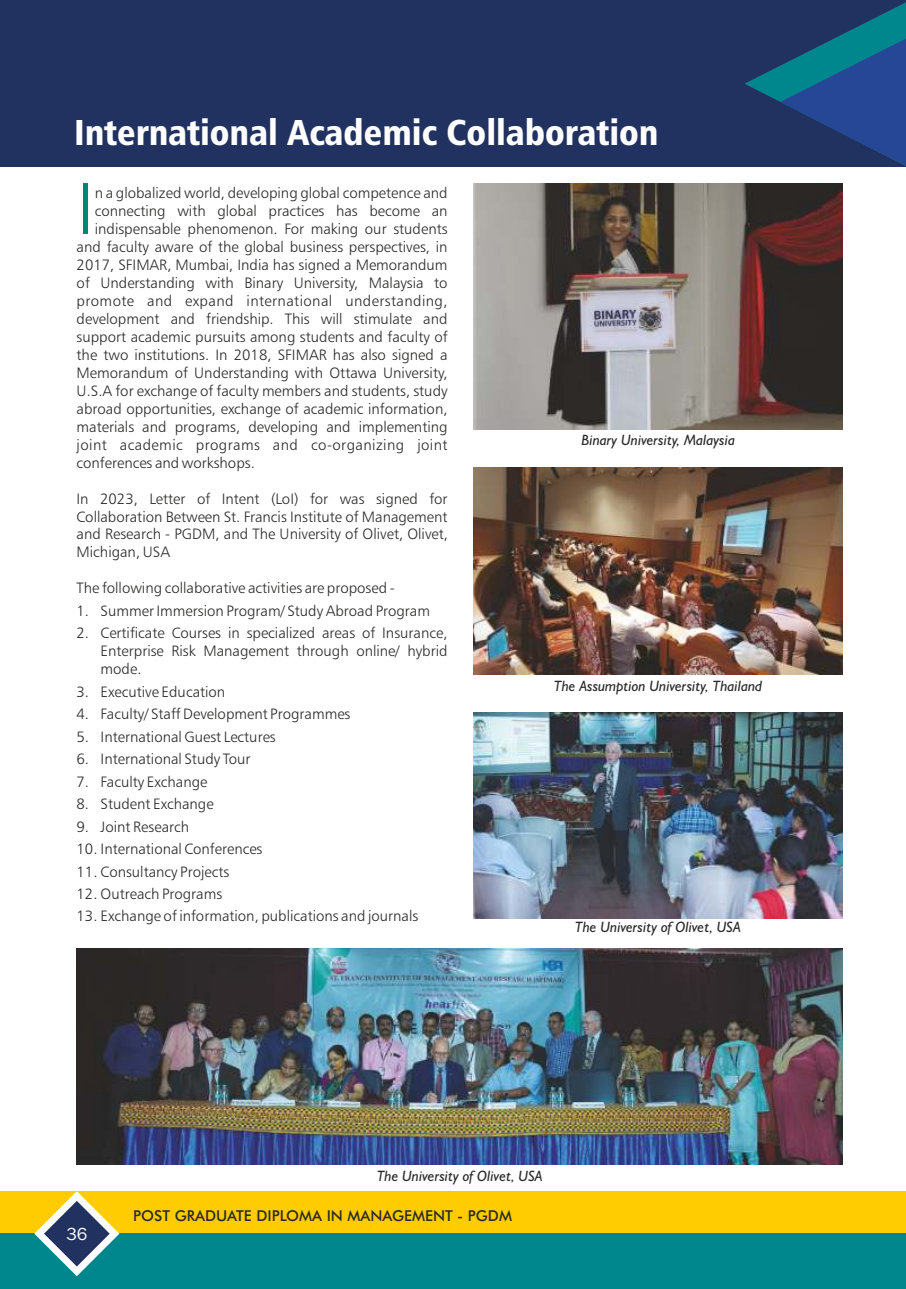
<style>
.page{position:relative;width:906px;height:1289px;background:#fff}
.page>*{position:absolute;margin:0;border:0;box-sizing:border-box;transform-origin:0 0}
.t1{font:72.6px "Humanist 777 BT Light B";color:#008672}
.t2{font:36px "Humanist 777 BT Black Condensed B";color:#fefefe}
.t3{font:18px "Franklin Gothic";color:#fefefe}
.t4{font:15px/18px "Humanist 777 BT Light B";color:#2b2a29;text-align:justify}
.t5{font:italic 15px "Humanist 521 BT";color:#2b2a29}
.t6{font:15px "Humanist 777 BT Light B";letter-spacing:.025em;color:#2b2a29}
.t7{font:500 15px "Futura BT";color:#2b2a29}
</style>
<div class="page">
<div style="left:0;top:1191px;width:906px;height:97px;background:#fecc00"></div>
<div style="left:0;top:1233px;width:906px;height:55px;background:#00878e"></div>
<svg style="left:34px;top:1191px;width:85px;height:85px"></svg>
<div style="left:0;top:0;width:906px;height:166px;background:#223260"></div>
<svg style="left:745px;top:2px;width:161px;height:164px"></svg>
<img style="left:473px;top:712px;width:369px;height:206px">
<img style="left:77px;top:948px;width:765px;height:216px">
<img style="left:474px;top:467px;width:368px;height:208px">
<img style="left:474px;top:184px;width:368px;height:245px">
<h2 class="t2" style="left:74px;top:117px;width:586px">International Academic Collaboration</h2>
<h1 class="t1" style="left:77px;top:179px;width:20px">I</h1>
<p class="t4" style="left:95px;top:185px;width:354px">n a globalized world, developing global competence and</p>
<p class="t4" style="left:95px;top:203px;width:354px">connecting with global practices has become an</p>
<p class="t4" style="left:95px;top:221px;width:354px">indispensable phenomenon. For making our students</p>
<p class="t4" style="left:77px;top:239px;width:372px">and faculty aware of the global business perspectives, in</p>
<p class="t4" style="left:77px;top:257px;width:372px">2017, SFIMAR, Mumbai, India has signed a Memorandum</p>
<p class="t4" style="left:77px;top:275px;width:372px">of Understanding with Binary University, Malaysia to</p>
<p class="t6" style="left:77px;top:294px;width:372px">promote and expand international understanding,</p>
<p class="t4" style="left:77px;top:311px;width:372px">development and friendship. This will stimulate and</p>
<p class="t4" style="left:77px;top:329px;width:372px">support academic pursuits among students and faculty of</p>
<p class="t4" style="left:77px;top:347px;width:372px">the two institutions. In 2018, SFIMAR has also signed a</p>
<p class="t4" style="left:77px;top:365px;width:372px">Memorandum of Understanding with Ottawa University,</p>
<p class="t4" style="left:77px;top:383px;width:372px">U.S.A for exchange of faculty members and students, study</p>
<p class="t4" style="left:77px;top:401px;width:372px">abroad opportunities, exchange of academic information,</p>
<p class="t4" style="left:77px;top:419px;width:372px">materials and programs, developing and implementing</p>
<p class="t6" style="left:77px;top:438px;width:372px">joint academic programs and co-organizing joint</p>
<p class="t4" style="left:77px;top:454px;width:180px">conferences and workshops.</p>
<p class="t4" style="left:77px;top:490px;width:373px">In 2023, Letter of Intent (LoI) for was signed for Collaboration Between St. Francis Institute of Management and Research - PGDM, and The University of Olivet, Olivet, Michigan, USA</p>
<p class="t4" style="left:77px;top:580px;width:320px">The following collaborative activities are proposed -</p>
<p class="t4" style="left:77px;top:603px;width:355px">1. Summer Immersion Program/ Study Abroad Program</p>
<p class="t4" style="left:101px;top:625px;width:348px;text-indent:-24px">2. Certificate Courses in specialized areas of Insurance, Enterprise Risk Management through online/ hybrid mode.</p>
<p class="t4" style="left:77px;top:684px;width:150px">3. Executive Education</p>
<p class="t4" style="left:77px;top:706px;width:275px">4. Faculty/ Staff Development Programmes</p>
<p class="t4" style="left:77px;top:728px;width:201px">5. International Guest Lectures</p>
<p class="t4" style="left:77px;top:751px;width:175px">6. International Study Tour</p>
<p class="t4" style="left:77px;top:773px;width:132px">7. Faculty Exchange</p>
<p class="t4" style="left:77px;top:796px;width:139px">8. Student Exchange</p>
<p class="t4" style="left:77px;top:818px;width:114px">9. Joint Research</p>
<p class="t4" style="left:77px;top:841px;width:187px">10. International Conferences</p>
<p class="t4" style="left:77px;top:863px;width:154px">11. Consultancy Projects</p>
<p class="t4" style="left:77px;top:886px;width:147px">12. Outreach Programs</p>
<p class="t4" style="left:77px;top:908px;width:343px">13. Exchange of information, publications and journals</p>
<p class="t5" style="left:581px;top:433px;width:155px">Binary University, Malaysia</p>
<p class="t5" style="left:554px;top:679px;width:210px">The Assumption University, Thailand</p>
<p class="t5" style="left:575px;top:920px;width:167px">The University of Olivet, USA</p>
<p class="t3" style="left:66px;top:1226px;width:23px">36</p>
<p class="t5" style="left:377px;top:1169px;width:167px">The University of Olivet, USA</p>
<p class="t7" style="left:133px;top:1209px;width:380px">POST GRADUATE DIPLOMA IN MANAGEMENT - PGDM</p>
</div>
